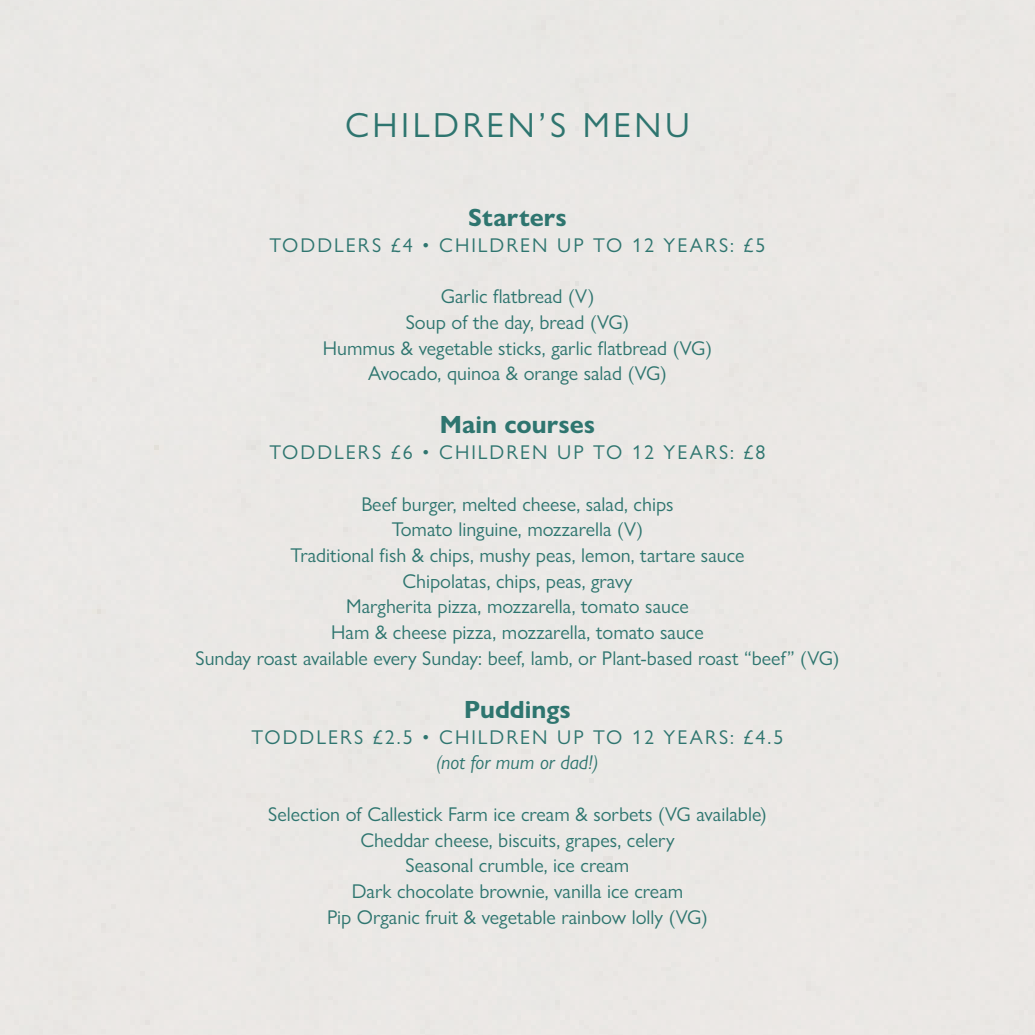
<style>
.page{position:relative;width:1035px;height:1035px;background:#fff}
.page>*{position:absolute;margin:0;border:0;box-sizing:border-box;transform-origin:0 0}
.t1{font:35px "Gill Sans Nova";letter-spacing:.1em;color:#2e756f}
.t2{font:700 25px "Gill Sans Nova";color:#2e756f}
.t3{font:20px "Gill Sans Nova";color:#2e756f}
.t4{font:20px "Gill Sans Nova";letter-spacing:.1em;color:#2e756f}
.t5{font:italic 20px "Gill Sans Nova";color:#2e756f}
</style>
<div class="page">
<p class="t1" style="left:345px;top:104px;width:346px">CHILDREN’S MENU</p>
<p class="t2" style="left:468px;top:202px;width:100px">Starters</p>
<p class="t4" style="left:269px;top:233px;width:498px">TODDLERS £4 • CHILDREN UP TO 12 YEARS: £5</p>
<p class="t3" style="left:441px;top:284px;width:155px">Garlic flatbread (V)</p>
<p class="t3" style="left:406px;top:310px;width:225px">Soup of the day, bread (VG)</p>
<p class="t3" style="left:323px;top:336px;width:390px">Hummus &amp; vegetable sticks, garlic flatbread (VG)</p>
<p class="t3" style="left:368px;top:361px;width:300px">Avocado, quinoa &amp; orange salad (VG)</p>
<p class="t2" style="left:440px;top:409px;width:157px">Main courses</p>
<p class="t4" style="left:269px;top:440px;width:498px">TODDLERS £6 • CHILDREN UP TO 12 YEARS: £8</p>
<p class="t3" style="left:361px;top:491px;width:314px">Beef burger, melted cheese, salad, chips</p>
<p class="t3" style="left:392px;top:517px;width:253px">Tomato linguine, mozzarella (V)</p>
<p class="t3" style="left:290px;top:543px;width:455px">Traditional fish &amp; chips, mushy peas, lemon, tartare sauce</p>
<p class="t3" style="left:402px;top:569px;width:232px">Chipolatas, chips, peas, gravy</p>
<p class="t3" style="left:346px;top:594px;width:344px">Margherita pizza, mozzarella, tomato sauce</p>
<p class="t3" style="left:331px;top:620px;width:374px">Ham &amp; cheese pizza, mozzarella, tomato sauce</p>
<p class="t3" style="left:195px;top:646px;width:645px">Sunday roast available every Sunday: beef, lamb, or Plant-based roast “beef” (VG)</p>
<p class="t2" style="left:464px;top:694px;width:108px">Puddings</p>
<p class="t4" style="left:251px;top:724px;width:533px">TODDLERS £2.5 • CHILDREN UP TO 12 YEARS: £4.5</p>
<p class="t5" style="left:436px;top:750px;width:164px">(not for mum or dad!)</p>
<p class="t3" style="left:268px;top:802px;width:500px">Selection of Callestick Farm ice cream &amp; sorbets (VG available)</p>
<p class="t3" style="left:360px;top:827px;width:316px">Cheddar cheese, biscuits, grapes, celery</p>
<p class="t3" style="left:405px;top:853px;width:225px">Seasonal crumble, ice cream</p>
<p class="t3" style="left:352px;top:879px;width:333px">Dark chocolate brownie, vanilla ice cream</p>
<p class="t3" style="left:327px;top:904px;width:382px">Pip Organic fruit &amp; vegetable rainbow lolly (VG)</p>
</div>
